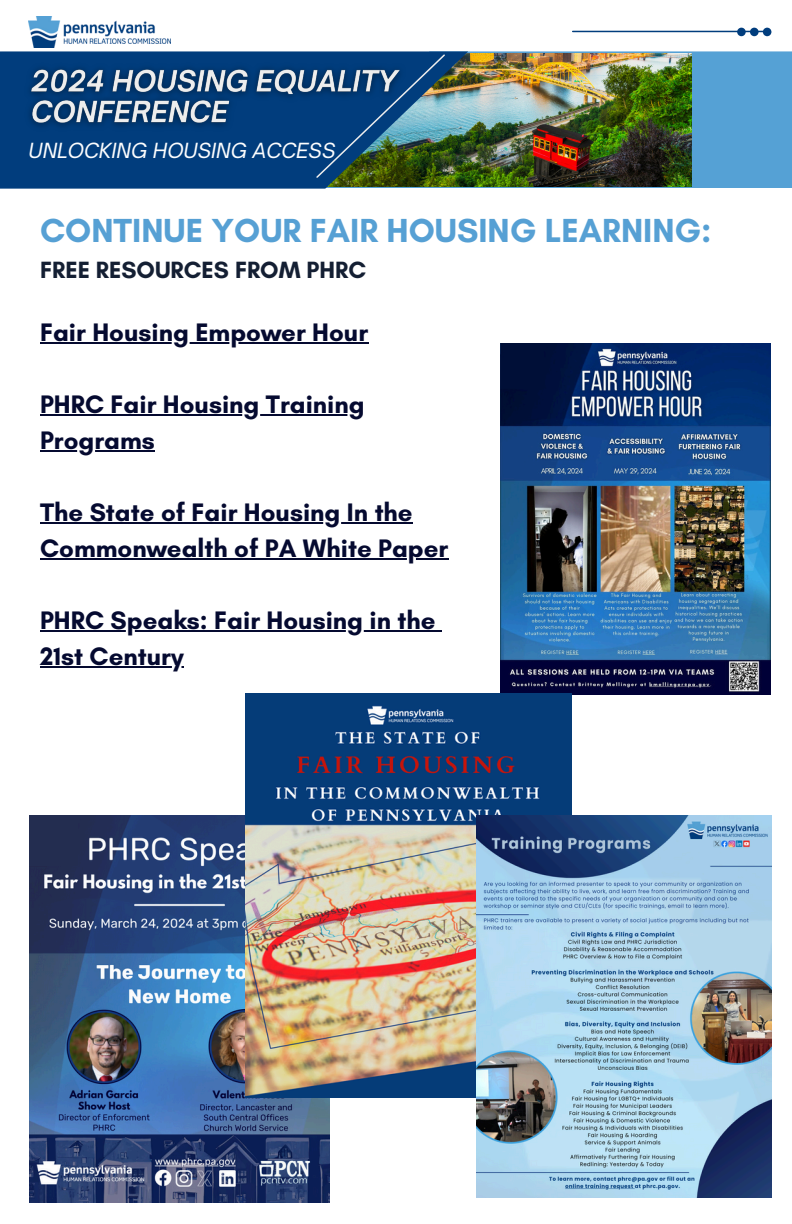
<style>
.page{position:relative;width:792px;height:1224px;background:#fff}
.page>*{position:absolute;margin:0;border:0;box-sizing:border-box;transform-origin:0 0}
.t1{font:700 34px "Glacial Indifference";color:#56a0d4}
.t2{font:700 25.8px "Glacial Indifference";color:#050a30}
.t3{font:700 24px "Glacial Indifference";color:#141f33}
.t4{font:italic 20px "Open Sauce One";color:#fcfdfe}
</style>
<div class="page">
<div style="left:468px;top:51px;width:324px;height:137px;background:#55a1d5"></div>
<img style="left:468px;top:53px;width:223px;height:134px">
<svg style="left:0;top:51px;width:468px;height:138px;background:#124878"></svg>
<img style="left:315px;top:53px;width:131px;height:126px">
<hr style="left:573px;top:31px;width:195px;height:1px;background:#013d7d">
<svg style="left:737px;top:28px;width:34px;height:8px"></svg>
<img style="left:28px;top:16px;width:143px;height:32px">
<img style="left:501px;top:343px;width:270px;height:351px">
<img style="left:21px;top:59px;width:390px;height:76px">
<hr style="left:40px;top:342px;width:328px;height:2px;background:#050a30">
<hr style="left:40px;top:414px;width:325px;height:2px;background:#050a30">
<hr style="left:40px;top:450px;width:115px;height:2px;background:#050a30">
<hr style="left:40px;top:522px;width:373px;height:2px;background:#050a30">
<hr style="left:40px;top:558px;width:408px;height:2px;background:#050a30">
<hr style="left:40px;top:630px;width:396px;height:2px;background:#050a30">
<svg style="left:436px;top:630px;width:6px;height:2px"></svg>
<hr style="left:40px;top:666px;width:144px;height:2px;background:#050a30">
<img style="left:29px;top:815px;width:300px;height:387px">
<img style="left:246px;top:694px;width:325px;height:403px">
<img style="left:477px;top:815px;width:295px;height:383px">
<h1 class="t4" style="left:28px;top:138px;width:309px">UNLOCKING HOUSING ACCESS</h1>
<p class="t1" style="left:40px;top:210px;width:673px">CONTINUE YOUR FAIR HOUSING LEARNING:</p>
<p class="t3" style="left:40px;top:255px;width:328px">FREE RESOURCES FROM PHRC</p>
<h3 class="t2" style="left:40px;top:316px;width:330px">Fair Housing Empower Hour</h3>
<h3 class="t2" style="left:40px;top:388px;width:326px">PHRC Fair Housing Training</h3>
<h3 class="t2" style="left:40px;top:424px;width:116px">Programs</h3>
<h3 class="t2" style="left:40px;top:496px;width:374px">The State of Fair Housing In the</h3>
<p class="t2" style="left:40px;top:532px;width:410px">Commonwealth of PA White Paper</p>
<p class="t2" style="left:40px;top:604px;width:397px">PHRC Speaks: Fair Housing in the</p>
<p class="t2" style="left:40px;top:640px;width:145px">21st Century</p>
</div>
